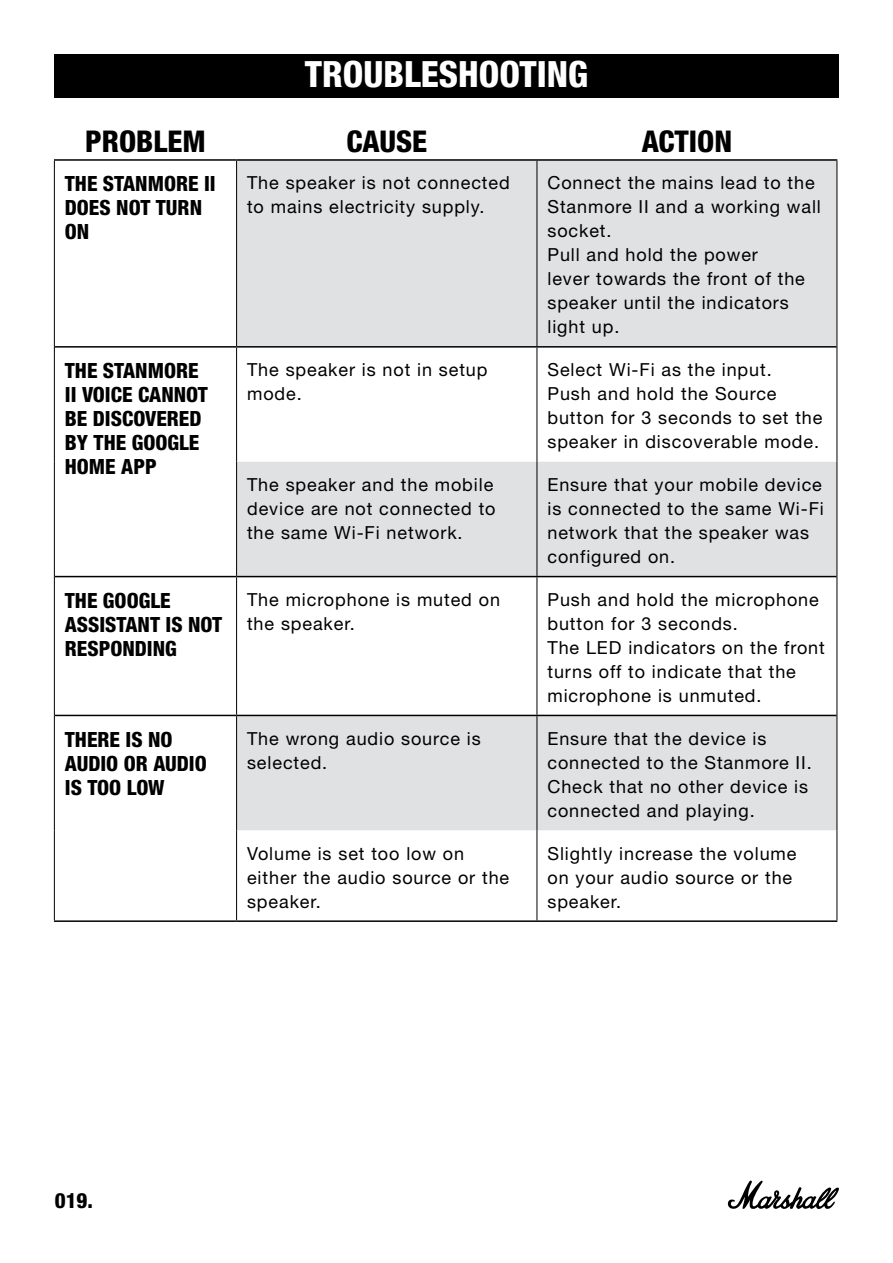
<style>
.page{position:relative;width:893px;height:1263px;background:#fff}
.page>*{position:absolute;margin:0;border:0;box-sizing:border-box;transform-origin:0 0}
.t1{font:800 condensed 36px "Helvetica Neue LT Com";color:#fff}
.t2{font:800 condensed 30px "Helvetica Neue LT Std";color:#000}
.t3{font:800 condensed 21px/24px "Helvetica Neue LT Std";color:#000}
.t4{font:18px/24px "Helvetica Neue LT Std";letter-spacing:.05em;color:#000}
</style>
<div class="page">
<svg style="left:727px;top:1180px;width:112px;height:29px"></svg>
<div style="left:54px;top:54px;width:785px;height:44px;background:#000"></div>
<svg style="left:237px;top:161px;width:600px;height:669px;fill:#e0e1e2"></svg>
<hr style="left:237px;top:346px;width:300px;height:2px;background:#000">
<hr style="left:537px;top:346px;width:300px;height:2px;background:#000">
<hr style="left:237px;top:576px;width:300px;height:1px;background:#000">
<hr style="left:537px;top:576px;width:300px;height:1px;background:#000">
<hr style="left:236px;top:348px;width:1px;height:114px;background:#000">
<hr style="left:537px;top:348px;width:1px;height:114px;background:#000">
<hr style="left:837px;top:347px;width:1px;height:115px;background:#000">
<hr style="left:236px;top:462px;width:1px;height:114px;background:#000">
<hr style="left:537px;top:462px;width:1px;height:114px;background:#000">
<hr style="left:837px;top:462px;width:1px;height:115px;background:#000">
<hr style="left:54px;top:159px;width:183px;height:2px;background:#000">
<hr style="left:237px;top:159px;width:300px;height:2px;background:#000">
<hr style="left:537px;top:159px;width:300px;height:2px;background:#000">
<hr style="left:54px;top:161px;width:1px;height:186px;background:#000">
<hr style="left:54px;top:347px;width:1px;height:115px;background:#000">
<hr style="left:54px;top:462px;width:1px;height:115px;background:#000">
<hr style="left:54px;top:577px;width:1px;height:138px;background:#000">
<hr style="left:54px;top:715px;width:1px;height:115px;background:#000">
<hr style="left:54px;top:830px;width:1px;height:90px;background:#000">
<hr style="left:236px;top:577px;width:1px;height:138px;background:#000">
<hr style="left:537px;top:577px;width:1px;height:138px;background:#000">
<hr style="left:837px;top:577px;width:1px;height:138px;background:#000">
<hr style="left:236px;top:716px;width:1px;height:114px;background:#000">
<hr style="left:537px;top:716px;width:1px;height:114px;background:#000">
<hr style="left:837px;top:715px;width:1px;height:115px;background:#000">
<hr style="left:236px;top:830px;width:1px;height:90px;background:#000">
<hr style="left:537px;top:830px;width:1px;height:90px;background:#000">
<hr style="left:837px;top:830px;width:1px;height:90px;background:#000">
<hr style="left:55px;top:346px;width:182px;height:2px;background:#000">
<hr style="left:55px;top:576px;width:182px;height:1px;background:#000">
<hr style="left:55px;top:715px;width:182px;height:1px;background:#000">
<hr style="left:54px;top:920px;width:183px;height:2px;background:#000">
<hr style="left:237px;top:715px;width:300px;height:1px;background:#000">
<hr style="left:537px;top:715px;width:300px;height:1px;background:#000">
<hr style="left:237px;top:920px;width:300px;height:2px;background:#000">
<hr style="left:537px;top:920px;width:300px;height:2px;background:#000">
<hr style="left:236px;top:161px;width:1px;height:185px;background:#000">
<hr style="left:537px;top:161px;width:1px;height:185px;background:#000">
<hr style="left:837px;top:161px;width:1px;height:186px;background:#000">
<h1 class="t1" style="left:305px;top:52px;width:285px">TROUBLESHOOTING</h1>
<h2 class="t2" style="left:85px;top:123px;width:122px">PROBLEM</h2>
<h2 class="t2" style="left:346px;top:123px;width:82px">CAUSE</h2>
<h2 class="t2" style="left:642px;top:123px;width:92px">ACTION</h2>
<p class="t3" style="left:65px;top:172px;width:152px">THE STANMORE II<br>DOES NOT TURN<br>ON</p>
<p class="t4" style="left:247px;top:171px;width:264px">The speaker is not connected to mains electricity supply.</p>
<p class="t4" style="left:547px;top:171px;width:275px">Connect the mains lead to the<br>Stanmore II and a working wall socket.<br>Pull and hold the power<br>lever towards the front of the speaker until the indicators light up.</p>
<p class="t3" style="left:65px;top:358px;width:145px">THE STANMORE<br>II VOICE CANNOT<br>BE DISCOVERED<br>BY THE GOOGLE<br>HOME APP</p>
<p class="t4" style="left:247px;top:358px;width:242px">The speaker is not in setup mode.</p>
<p class="t4" style="left:547px;top:358px;width:277px">Select Wi-Fi as the input.<br>Push and hold the Source button for 3 seconds to set the speaker in discoverable mode.</p>
<p class="t4" style="left:247px;top:472px;width:250px">The speaker and the mobile device are not connected to the same Wi-Fi network.</p>
<p class="t4" style="left:547px;top:472px;width:278px">Ensure that your mobile device is connected to the same Wi-Fi network that the speaker was configured on.</p>
<p class="t3" style="left:65px;top:588px;width:159px">THE GOOGLE<br>ASSISTANT IS NOT<br>RESPONDING</p>
<p class="t4" style="left:247px;top:587px;width:254px">The microphone is muted on the speaker.</p>
<p class="t4" style="left:547px;top:587px;width:279px">Push and hold the microphone button for 3 seconds.<br>The LED indicators on the front turns off to indicate that the microphone is unmuted.</p>
<p class="t3" style="left:65px;top:727px;width:143px">THERE IS NO<br>AUDIO OR AUDIO<br>IS TOO LOW</p>
<p class="t4" style="left:247px;top:726px;width:235px">The wrong audio source is selected.</p>
<p class="t4" style="left:547px;top:726px;width:266px">Ensure that the device is connected to the Stanmore II.<br>Check that no other device is connected and playing.</p>
<p class="t4" style="left:247px;top:841px;width:264px">Volume is set too low on either the audio source or the speaker.</p>
<p class="t4" style="left:547px;top:841px;width:251px">Slightly increase the volume on your audio source or the speaker.</p>
<p class="t3" style="left:55px;top:1188px;width:40px">019.</p>
</div>
